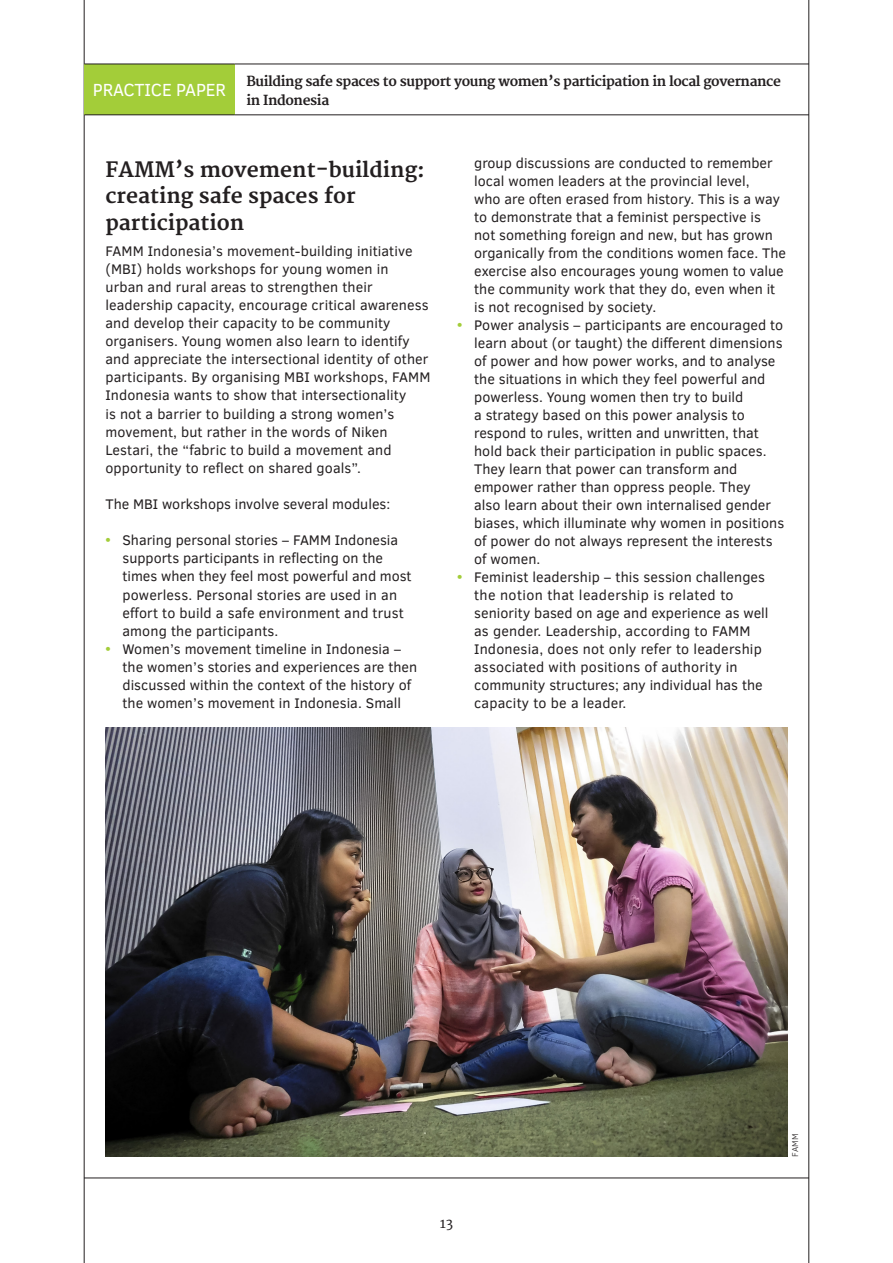
<style>
.page{position:relative;width:893px;height:1263px;background:#fff}
.page>*{position:absolute;margin:0;border:0;box-sizing:border-box;transform-origin:0 0}
.t1{font:700 20.7px/26.8px "Merriweather";color:#231f20}
.t2{font:18px "Clear Sans";letter-spacing:-.01em;color:#fff}
.t3{font:14.25px/18px "Clear Sans";color:#231f20}
.t4{font:700 13.5px/18.8px "Merriweather";letter-spacing:-.03em;color:#231f20}
.t5{font:13.5px "Merriweather";color:#231f20}
.t6{font:300 8.7px "Clear Sans";color:#231f20}
.s1{font-weight:700;color:#a3cd39}
</style>
<div class="page">
<hr style="left:84px;top:0;width:1px;height:1263px;background:#231f20">
<hr style="left:808px;top:0;width:1px;height:1263px;background:#231f20">
<hr style="left:84px;top:1178px;width:725px;height:1px;background:#231f20">
<div style="left:84px;top:64px;width:151px;height:51px;background:#a3cd39"></div>
<hr style="left:84px;top:64px;width:151px;height:1px;background:#231f20">
<hr style="left:235px;top:64px;width:574px;height:1px;background:#231f20">
<hr style="left:84px;top:115px;width:151px;height:1px;background:#231f20">
<hr style="left:235px;top:115px;width:574px;height:1px;background:#231f20">
<img style="left:105px;top:727px;width:683px;height:430px">
<p class="t2" style="left:93px;top:78px;width:135px">PRACTICE PAPER</p>
<p class="t4" style="left:246px;top:73px;width:536px">Building safe spaces to support young women’s participation in local governance in Indonesia</p>
<h1 class="t1" style="left:105px;top:157px;width:321px">FAMM’s movement-building: creating safe spaces for participation</h1>
<p class="t3" style="left:105px;top:241px;width:326px">FAMM Indonesia’s movement-building initiative (MBI) holds workshops for young women in<br>urban and rural areas to strengthen their leadership capacity, encourage critical awareness and develop their capacity to be community organisers. Young women also learn to identify and appreciate the intersectional identity of other participants. By organising MBI workshops, FAMM Indonesia wants to show that intersectionality<br>is not a barrier to building a strong women’s movement, but rather in the words of Niken Lestari, the “fabric to build a movement and opportunity to reflect on shared goals”.</p>
<p class="t3" style="left:105px;top:495px;width:286px">The MBI workshops involve several modules:</p>
<p class="t3" style="left:122px;top:531px;width:291px;text-indent:-17px"><span class="s1">•</span> Sharing personal stories – FAMM Indonesia supports participants in reflecting on the times when they feel most powerful and most powerless. Personal stories are used in an effort to build a safe environment and trust among the participants.</p>
<p class="t3" style="left:122px;top:640px;width:296px;text-indent:-17px"><span class="s1">•</span> Women’s movement timeline in Indonesia – the women’s stories and experiences are then discussed within the context of the history of the women’s movement in Indonesia. Small</p>
<p class="t3" style="left:474px;top:154px;width:313px">group discussions are conducted to remember local women leaders at the provincial level,<br>who are often erased from history. This is a way to demonstrate that a feminist perspective is<br>not something foreign and new, but has grown organically from the conditions women face. The exercise also encourages young women to value the community work that they do, even when it is not recognised by society.</p>
<p class="t3" style="left:474px;top:316px;width:312px;text-indent:-17px"><span class="s1">•</span> Power analysis – participants are encouraged to learn about (or taught) the different dimensions of power and how power works, and to analyse the situations in which they feel powerful and powerless. Young women then try to build<br>a strategy based on this power analysis to respond to rules, written and unwritten, that hold back their participation in public spaces.<br>They learn that power can transform and empower rather than oppress people. They<br>also learn about their own internalised gender biases, which illuminate why women in positions of power do not always represent the interests of women.</p>
<p class="t3" style="left:474px;top:568px;width:296px;text-indent:-17px"><span class="s1">•</span> Feminist leadership – this session challenges the notion that leadership is related to seniority based on age and experience as well as gender. Leadership, according to FAMM Indonesia, does not only refer to leadership associated with positions of authority in community structures; any individual has the capacity to be a leader.</p>
<p class="t5" style="left:440px;top:1215px;width:15px">13</p>
<p class="t6" style="left:789px;top:1157px;width:24px;rotate:-90deg">FAMM</p>
</div>
